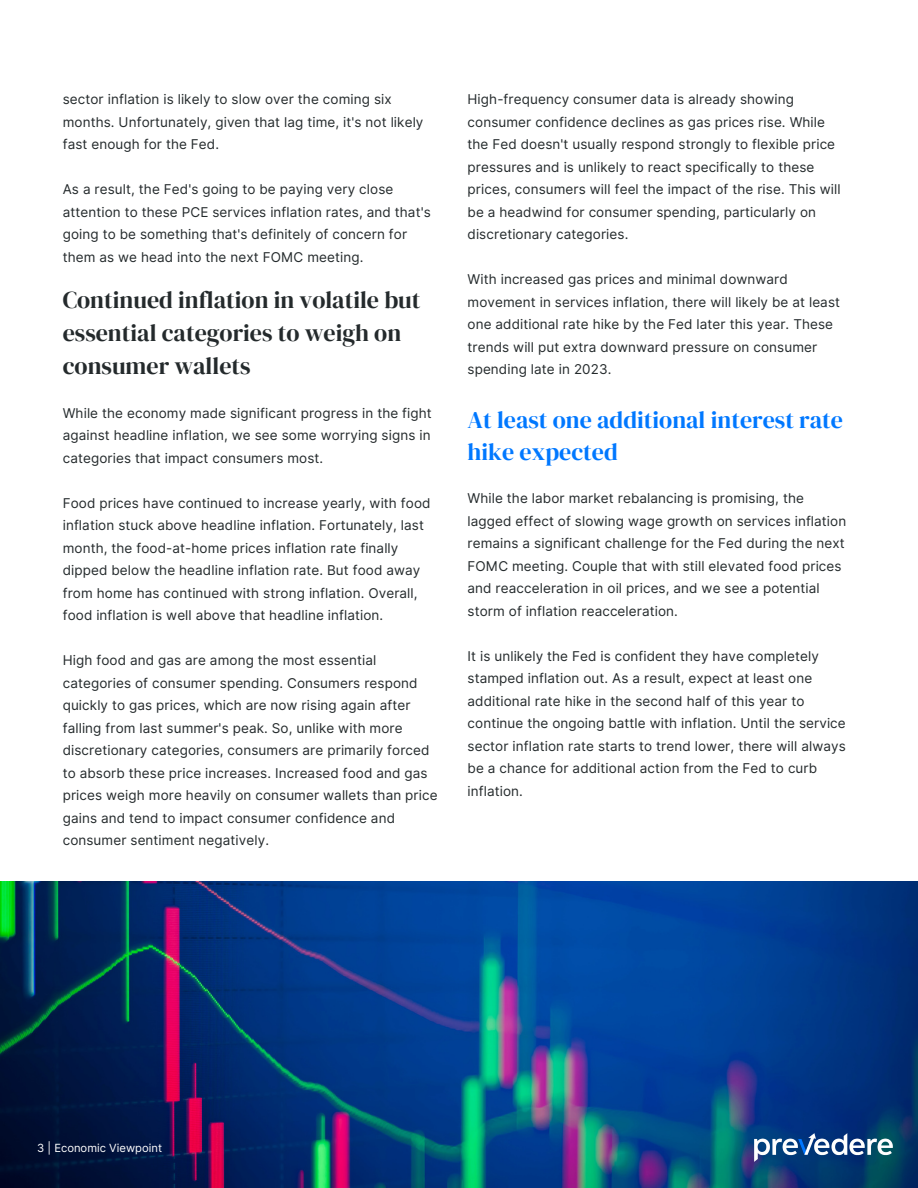
<style>
.page{position:relative;width:918px;height:1188px;background:#fff}
.page>*{position:absolute;margin:0;border:0;box-sizing:border-box;transform-origin:0 0}
.t1{font:24px/32.7px "DM Serif Display";color:#242a2c}
.t2{font:24px/31.5px "DM Serif Display";color:#0078ff}
.t3{font:13.5px/22.5px "Inter";letter-spacing:.01em;color:#242a2c}
.t4{font:11.25px "Inter";color:#fff}
</style>
<div class="page">
<img style="left:0;top:881px;width:918px;height:307px">
<img style="left:755px;top:1133px;width:137px;height:28px">
<p class="t3" style="left:63px;top:88px;width:362px">sector inflation is likely to slow over the coming six months. Unfortunately, given that lag time, it's not likely fast enough for the Fed.</p>
<p class="t3" style="left:63px;top:178px;width:370px">As a result, the Fed's going to be paying very close attention to these PCE services inflation rates, and that's going to be something that's definitely of concern for them as we head into the next FOMC meeting.</p>
<p class="t1" style="left:63px;top:284px;width:359px">Continued inflation in volatile but essential categories to weigh on consumer wallets</p>
<p class="t3" style="left:63px;top:402px;width:371px;text-align:justify">While the economy made significant progress in the fight against headline inflation, we see some worrying signs in categories that impact consumers most.</p>
<p class="t3" style="left:63px;top:492px;width:369px">Food prices have continued to increase yearly, with food inflation stuck above headline inflation. Fortunately, last month, the food-at-home prices inflation rate finally dipped below the headline inflation rate. But food away from home has continued with strong inflation. Overall, food inflation is well above that headline inflation.</p>
<p class="t3" style="left:63px;top:649px;width:376px">High food and gas are among the most essential categories of consumer spending. Consumers respond quickly to gas prices, which are now rising again after falling from last summer's peak. So, unlike with more discretionary categories, consumers are primarily forced to absorb these price increases. Increased food and gas prices weigh more heavily on consumer wallets than price gains and tend to impact consumer confidence and consumer sentiment negatively.</p>
<p class="t3" style="left:468px;top:88px;width:375px">High-frequency consumer data is already showing consumer confidence declines as gas prices rise. While the Fed doesn't usually respond strongly to flexible price pressures and is unlikely to react specifically to these prices, consumers will feel the impact of the rise. This will be a headwind for consumer spending, particularly on discretionary categories.</p>
<p class="t3" style="left:468px;top:268px;width:374px">With increased gas prices and minimal downward movement in services inflation, there will likely be at least one additional rate hike by the Fed later this year. These trends will put extra downward pressure on consumer spending late in 2023.</p>
<p class="t2" style="left:468px;top:404px;width:377px">At least one additional interest rate hike expected</p>
<p class="t3" style="left:468px;top:487px;width:380px">While the labor market rebalancing is promising, the lagged effect of slowing wage growth on services inflation remains a significant challenge for the Fed during the next FOMC meeting. Couple that with still elevated food prices and reacceleration in oil prices, and we see a potential storm of inflation reacceleration.</p>
<p class="t3" style="left:468px;top:644px;width:380px">It is unlikely the Fed is confident they have completely stamped inflation out. As a result, expect at least one additional rate hike in the second half of this year to continue the ongoing battle with inflation. Until the service sector inflation rate starts to trend lower, there will always be a chance for additional action from the Fed to curb inflation.</p>
<p class="t4" style="left:37px;top:1141px;width:126px">3 | Economic Viewpoint</p>
</div>
